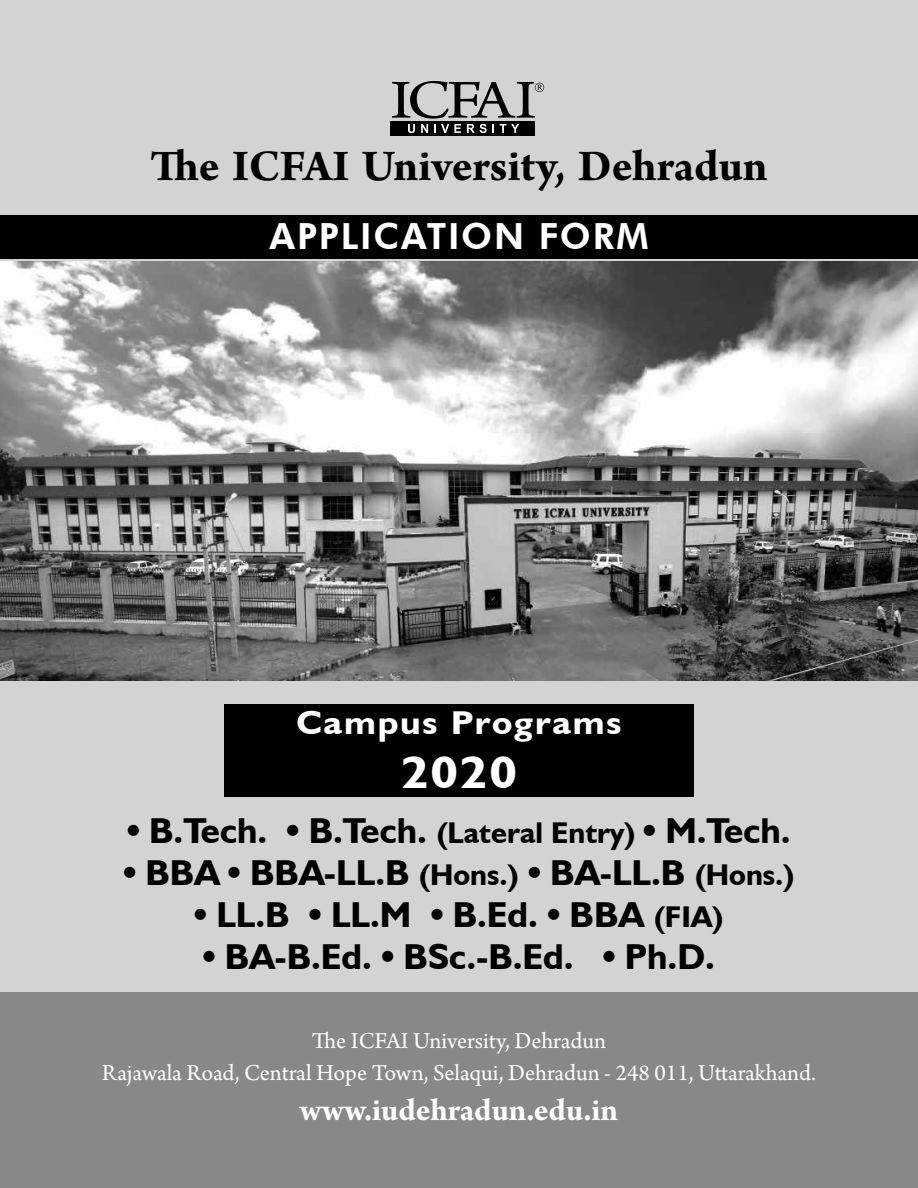
<style>
.page{position:relative;width:918px;height:1188px;background:#d1d3d4}
.page>*{position:absolute;margin:0;border:0;box-sizing:border-box;transform-origin:0 0}
.t1{font:700 46.5px "Arno Pro";color:#000}
.t2{font:700 45px "Humanist 521 BT";color:#fff;scale:1.1 1}
.t3{font:700 36px "Humanist 521 BT";color:#000}
.t4{font:800 36px "Futura BT";letter-spacing:.05em;color:#fff}
.t5{font:700 33px "Arno Pro";color:#fff}
.t6{font:700 33px "Humanist 521 BT";letter-spacing:.05em;color:#fff;scale:1.1 1}
.t7{font:700 30px "Humanist 521 BT";color:#000}
.t8{font:24px/32.4px "Arno Pro";letter-spacing:-.005em;color:#fff;text-align:center}
.s1{font-size:36px}
.s2{font-size:30px}
</style>
<div class="page">
<img style="left:0;top:261px;width:918px;height:420px">
<div style="left:0;top:993px;width:918px;height:195px;background:#86888a"></div>
<div style="left:391px;top:121px;width:144px;height:14px;background:#000"></div>
<svg style="left:392px;top:81px;width:152px;height:52px"></svg>
<div style="left:224px;top:705px;width:470px;height:92px;background:#000"></div>
<div style="left:0;top:215px;width:918px;height:44px;background:#000"></div>
<p class="t1" style="left:150px;top:139px;width:619px">The ICFAI University, Dehradun</p>
<p class="t4" style="left:270px;top:214px;width:380px">APPLICATION FORM</p>
<p class="t6" style="left:296px;top:702px;width:297px">Campus Programs</p>
<p class="t2" style="left:401px;top:745px;width:106px">2020</p>
<p class="t3" style="left:127px;top:809px;width:141px">● B.Tech.</p>
<p class="t7" style="left:287px;top:814px;width:350px">● <span class="s1">B.Tech.</span> (Lateral Entry)</p>
<p class="t3" style="left:644px;top:809px;width:149px">● M.Tech.</p>
<p class="t3" style="left:124px;top:851px;width:672px">● BBA ● BBA-LL.B <span class="s2">(Hons.)</span> ● BA-LL.B <span class="s2">(Hons.)</span></p>
<p class="t3" style="left:195px;top:893px;width:96px">● LL.B</p>
<p class="t3" style="left:309px;top:893px;width:104px">● LL.M</p>
<p class="t3" style="left:431px;top:893px;width:109px">● B.Ed.</p>
<p class="t7" style="left:548px;top:898px;width:177px">● <span class="s1">BBA</span> (FIA)</p>
<p class="t3" style="left:203px;top:935px;width:372px">● BA-B.Ed. ● BSc.-B.Ed.</p>
<p class="t3" style="left:603px;top:935px;width:113px">● Ph.D.</p>
<p class="t8" style="left:102px;top:1026px;width:716px">The ICFAI University, Dehradun<br>Rajawala Road, Central Hope Town, Selaqui, Dehradun - 248 011, Uttarakhand.</p>
<p class="t5" style="left:300px;top:1091px;width:320px">www.iudehradun.edu.in</p>
</div>
